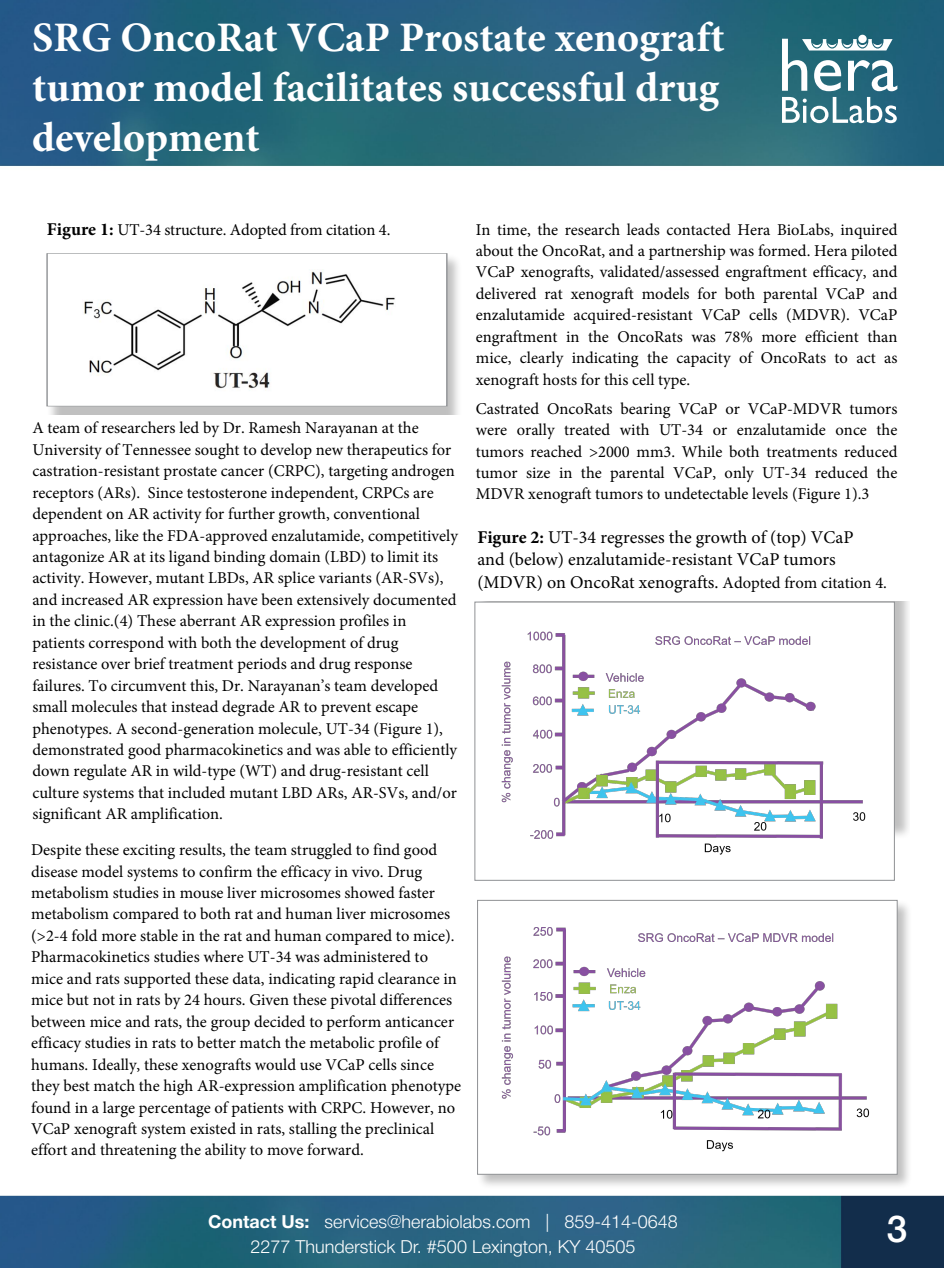
<style>
.page{position:relative;width:945px;height:1269px;background:#fff}
.page>*{position:absolute;margin:0;border:0;box-sizing:border-box;transform-origin:0 0}
.t1{font:700 42px/50.4px "Minion Pro";color:#fff}
.t2{font:500 37.5px "Helvetica Neue Cyr";color:#fff}
.t3{font:18px/22.5px "Minion Pro";color:#000}
.t4{font:300 18px/24.8px "Helvetica Neue Cyr";color:#fff;text-align:center}
.t5{font:16.5px/21.5px "Minion Pro";color:#000;text-align:justify}
.s1{font-weight:700;font-size:18px}
.s2{font-weight:700}
.s3{font-size:16.5px}
</style>
<div class="page">
<img style="left:0;top:0;width:944px;height:1268px">
<div style="left:46px;top:253px;width:416px;height:162px;background:#000;opacity:.25"></div>
<div style="left:47px;top:253px;width:400px;height:153px;background:#fff;border:1px solid #8f9194"></div>
<div style="left:474px;top:601px;width:436px;height:295px;background:#000;opacity:.25"></div>
<div style="left:475px;top:602px;width:420px;height:279px;background:#fff;border:1px solid #8f9194"></div>
<div style="left:858px;top:35px;width:9px;height:8px;background:#fff;border-radius:50%"></div>
<svg style="left:782px;top:39px;width:115px;height:52px"></svg>
<svg style="left:782px;top:97px;width:115px;height:26px"></svg>
<div style="left:477px;top:878px;width:436px;height:312px;background:#000;opacity:.25"></div>
<div style="left:477px;top:900px;width:420px;height:274px;background:#fff;border:1px solid #8f9194"></div>
<img style="left:84px;top:269px;width:311px;height:120px">
<img style="left:501px;top:631px;width:365px;height:224px">
<img style="left:501px;top:927px;width:369px;height:225px">
<h1 class="t1" style="left:32px;top:11px;width:694px">SRG OncoRat VCaP Prostate xenograft tumor model facilitates successful drug development</h1>
<p class="t5" style="left:47px;top:219px;width:345px"><span class="s1">Figure 1:</span> UT-34 structure. Adopted from citation 4.</p>
<p class="t5" style="left:32px;top:417px;width:427px;text-align:left">A team of researchers led by Dr. Ramesh Narayanan at the University of Tennessee sought to develop new therapeutics for castration-resistant prostate cancer (CRPC), targeting androgen receptors (ARs). Since testosterone independent, CRPCs are dependent on AR activity for further growth, conventional approaches, like the FDA-approved enzalutamide, competitively antagonize AR at its ligand binding domain (LBD) to limit its activity. However, mutant LBDs, AR splice variants (AR-SVs), and increased AR expression have been extensively documented in the clinic.(4) These aberrant AR expression profiles in patients correspond with both the development of drug resistance over brief treatment periods and drug response failures. To circumvent this, Dr. Narayanan’s team developed small molecules that instead degrade AR to prevent escape phenotypes. A second-generation molecule, UT-34 (Figure 1), demonstrated good pharmacokinetics and was able to efficiently down regulate AR in wild-type (WT) and drug-resistant cell culture systems that included mutant LBD ARs, AR-SVs, and/or significant AR amplification.</p>
<p class="t5" style="left:31px;top:839px;width:432px;text-align:left">Despite these exciting results, the team struggled to find good disease model systems to confirm the efficacy in vivo. Drug metabolism studies in mouse liver microsomes showed faster metabolism compared to both rat and human liver microsomes (&gt;2-4 fold more stable in the rat and human compared to mice).<br>Pharmacokinetics studies where UT-34 was administered to mice and rats supported these data, indicating rapid clearance in mice but not in rats by 24 hours. Given these pivotal differences between mice and rats, the group decided to perform anticancer efficacy studies in rats to better match the metabolic profile of humans. Ideally, these xenografts would use VCaP cells since they best match the high AR-expression amplification phenotype found in a large percentage of patients with CRPC. However, no VCaP xenograft system existed in rats, stalling the preclinical effort and threatening the ability to move forward.</p>
<p class="t5" style="left:476px;top:219px;width:423px">In time, the research leads contacted Hera BioLabs, inquired about the OncoRat, and a partnership was formed. Hera piloted VCaP xenografts, validated/assessed engraftment efficacy, and delivered rat xenograft models for both parental VCaP and enzalutamide acquired-resistant VCaP cells (MDVR). VCaP engraftment in the OncoRats was 78% more efficient than mice, clearly indicating the capacity of OncoRats to act as xenograft hosts for this cell type.</p>
<p class="t5" style="left:476px;top:398px;width:423px">Castrated OncoRats bearing VCaP or VCaP-MDVR tumors were orally treated with UT-34 or enzalutamide once the tumors reached &gt;2000 mm3. While both treatments reduced tumor size in the parental VCaP, only UT-34 reduced the MDVR xenograft tumors to undetectable levels (Figure 1).3</p>
<p class="t3" style="left:477px;top:526px;width:411px"><span class="s2">Figure 2:</span> UT-34 regresses the growth of (top) VCaP<br>and (below) enzalutamide-resistant VCaP tumors (MDVR) on OncoRat xenografts. <span class="s3">Adopted from citation 4.</span></p>
<p class="t4" style="left:208px;top:1209px;width:471px"><span class="s2">Contact Us:</span> services@herabiolabs.com | 859-414-0648<br>2277 Thunderstick Dr. #500 Lexington, KY 40505</p>
<h2 class="t2" style="left:887px;top:1208px;width:22px">3</h2>
</div>
